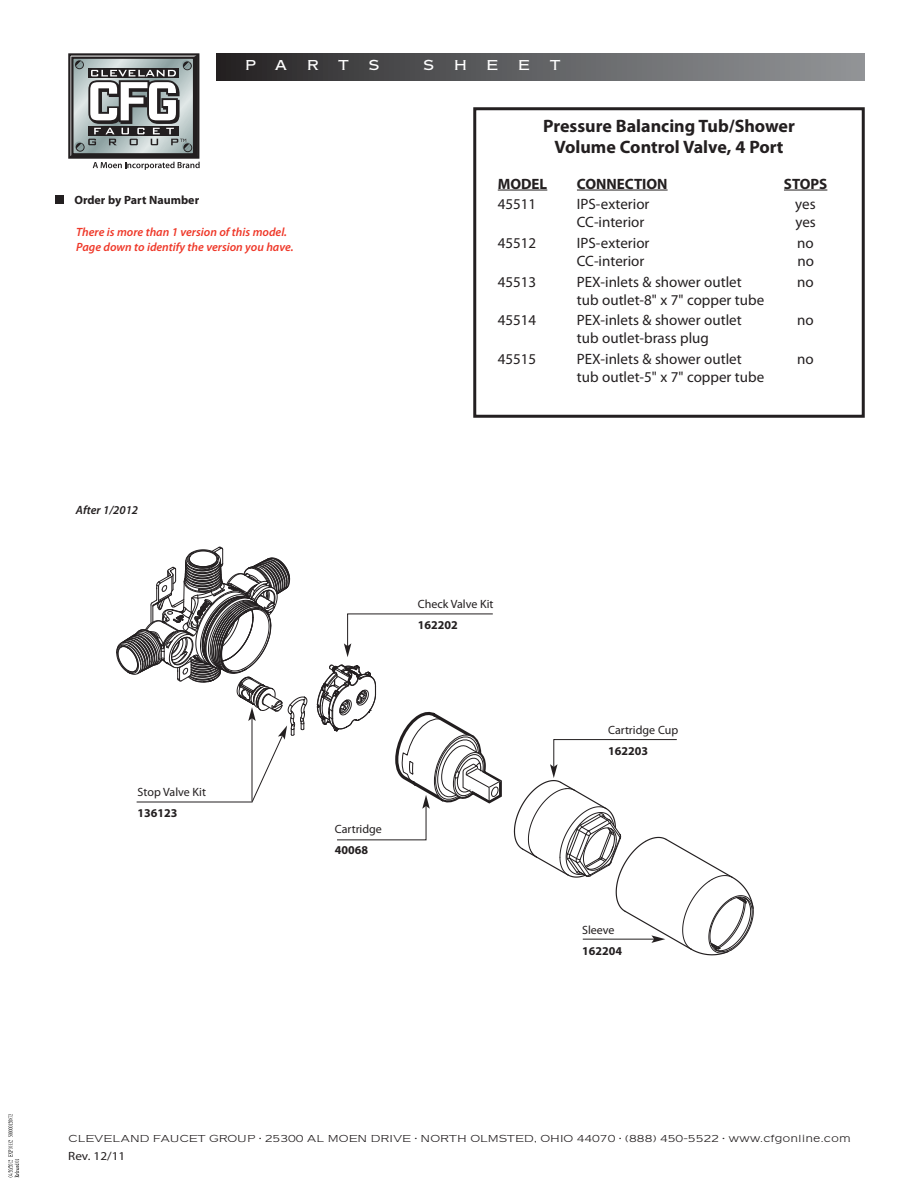
<style>
.page{position:relative;width:918px;height:1188px;background:#fff}
.page>*{position:absolute;margin:0;border:0;box-sizing:border-box;transform-origin:0 0}
.t1{font:700 18px/21px "Myriad Pro";color:#231f20;text-align:center}
.t2{font:15px "Myriad Pro";color:#231f20}
.t3{font:700 15px "Myriad Pro";color:#231f20}
.t4{font:15px "American Gothic Mdm";color:#fff}
.t5{font:italic 600 12px/14.4px "Myriad Pro";color:#ef3829}
.t6{font:12px "Myriad Pro";color:#231f20}
.t7{font:700 12px "Myriad Pro";color:#231f20}
.t8{font:italic 600 12px "Myriad Pro";color:#231f20}
.t9{font:12px "Myriad Pro";color:#231f20;scale:1.1 1}
.t10{font:10.5px "American Gothic Lgt";color:#231f20;scale:1.1 1}
</style>
<div class="page">
<div style="left:217px;top:53px;width:648px;height:27px;background:linear-gradient(to right,#292829,#96989b)"></div>
<svg style="left:69px;top:54px;width:131px;height:116px"></svg>
<div style="left:473px;top:107px;width:392px;height:311px;border:3px solid #231f20"></div>
<hr style="left:498px;top:190px;width:49px;height:1px;background:#231f20">
<hr style="left:577px;top:190px;width:91px;height:1px;background:#231f20">
<hr style="left:784px;top:190px;width:43px;height:1px;background:#231f20">
<svg style="left:116px;top:546px;width:192px;height:257px"></svg>
<hr style="left:137px;top:802px;width:116px;height:1px;background:#231f20">
<svg style="left:317px;top:664px;width:185px;height:177px"></svg>
<svg style="left:344px;top:613px;width:149px;height:44px"></svg>
<div style="left:55px;top:196px;width:9px;height:8px;background:#231f20"></div>
<svg style="left:513px;top:739px;width:241px;height:217px"></svg>
<svg style="left:8px;top:1114px;width:11px;height:63px"></svg>
<p class="t4" style="left:245px;top:59px;width:44px">P A</p>
<p class="t4" style="left:307px;top:59px;width:13px">R</p>
<p class="t4" style="left:338px;top:59px;width:12px">T</p>
<p class="t4" style="left:369px;top:59px;width:12px">S</p>
<p class="t4" style="left:423px;top:59px;width:12px">S</p>
<p class="t4" style="left:454px;top:59px;width:14px">H</p>
<p class="t4" style="left:487px;top:59px;width:13px">E</p>
<p class="t4" style="left:518px;top:59px;width:13px">E</p>
<p class="t4" style="left:550px;top:59px;width:12px">T</p>
<p class="t7" style="left:74px;top:195px;width:126px">Order by Part Naumber</p>
<p class="t5" style="left:76px;top:226px;width:219px">There is more than 1 version of this model.<br>Page down to identify the version you have.</p>
<p class="t1" style="left:543px;top:117px;width:253px">Pressure Balancing Tub/Shower<br>Volume Control Valve, 4 Port</p>
<p class="t3" style="left:498px;top:178px;width:51px">MODEL</p>
<p class="t3" style="left:577px;top:178px;width:92px">CONNECTION</p>
<p class="t3" style="left:784px;top:178px;width:45px">STOPS</p>
<p class="t2" style="left:498px;top:199px;width:40px">45511</p>
<p class="t2" style="left:577px;top:199px;width:74px">IPS-exterior</p>
<p class="t2" style="left:795px;top:199px;width:22px">yes</p>
<p class="t2" style="left:577px;top:217px;width:69px">CC-interior</p>
<p class="t2" style="left:795px;top:217px;width:22px">yes</p>
<p class="t2" style="left:498px;top:237px;width:40px">45512</p>
<p class="t2" style="left:577px;top:237px;width:74px">IPS-exterior</p>
<p class="t2" style="left:797px;top:237px;width:18px">no</p>
<p class="t2" style="left:577px;top:255px;width:69px">CC-interior</p>
<p class="t2" style="left:797px;top:255px;width:18px">no</p>
<p class="t2" style="left:498px;top:276px;width:40px">45513</p>
<p class="t2" style="left:577px;top:276px;width:166px">PEX-inlets &amp; shower outlet</p>
<p class="t2" style="left:797px;top:276px;width:18px">no</p>
<p class="t2" style="left:577px;top:294px;width:189px">tub outlet-8" x 7" copper tube</p>
<p class="t2" style="left:498px;top:315px;width:40px">45514</p>
<p class="t2" style="left:577px;top:315px;width:166px">PEX-inlets &amp; shower outlet</p>
<p class="t2" style="left:797px;top:315px;width:18px">no</p>
<p class="t2" style="left:577px;top:333px;width:133px">tub outlet-brass plug</p>
<p class="t2" style="left:498px;top:353px;width:40px">45515</p>
<p class="t2" style="left:577px;top:353px;width:166px">PEX-inlets &amp; shower outlet</p>
<p class="t2" style="left:797px;top:353px;width:18px">no</p>
<p class="t2" style="left:577px;top:371px;width:189px">tub outlet-5" x 7" copper tube</p>
<p class="t8" style="left:76px;top:505px;width:64px">After 1/2012</p>
<p class="t6" style="left:138px;top:787px;width:70px">Stop Valve Kit</p>
<p class="t7" style="left:138px;top:808px;width:41px">136123</p>
<p class="t6" style="left:418px;top:599px;width:77px">Check Valve Kit</p>
<p class="t7" style="left:418px;top:620px;width:41px">162202</p>
<p class="t6" style="left:335px;top:825px;width:49px">Cartridge</p>
<p class="t7" style="left:335px;top:846px;width:35px">40068</p>
<p class="t6" style="left:608px;top:725px;width:72px">Cartridge Cup</p>
<p class="t7" style="left:608px;top:746px;width:41px">162203</p>
<p class="t6" style="left:582px;top:925px;width:34px">Sleeve</p>
<p class="t7" style="left:582px;top:946px;width:41px">162204</p>
<p class="t10" style="left:69px;top:1135px;width:713px">CLEVELAND FAUCET GROUP • 25300 AL MOEN DRIVE • NORTH OLMSTED, OHIO 44070 • (888) 450-5522 • www.cfgonline.com</p>
<p class="t9" style="left:68px;top:1151px;width:53px">Rev. 12/11</p>
</div>
